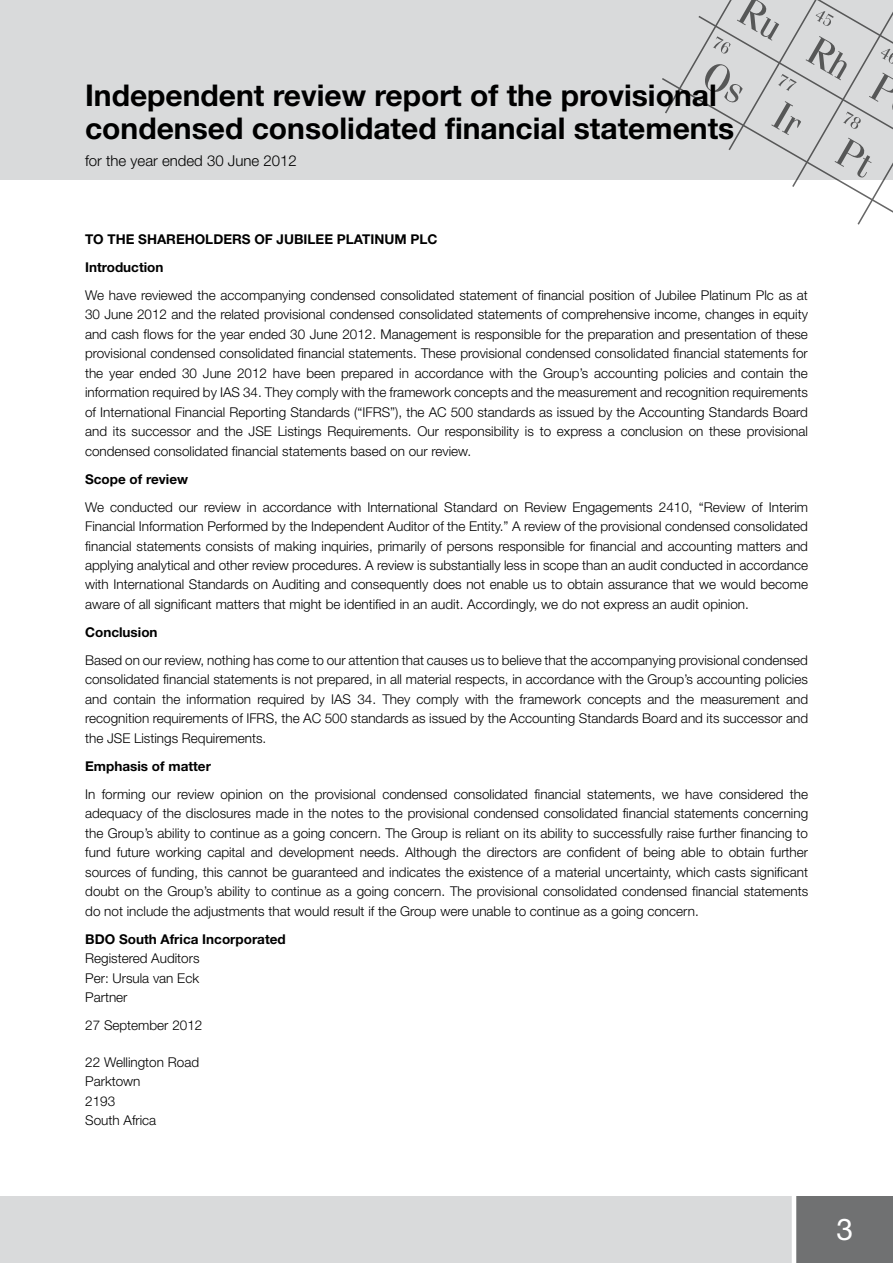
<style>
.page{position:relative;width:893px;height:1263px;background:#fff}
.page>*{position:absolute;margin:0;border:0;box-sizing:border-box;transform-origin:0 0}
.t1{font:700 30px/33px "Helvetica Neue LT Std";color:#000}
.t2{font:30px "Helvetica Neue LT Std";color:#fff}
.t3{font:300 15px "Helvetica Neue LT Std";color:#000}
.t4{font:300 13.5px/19.5px "Helvetica Neue LT Std";color:#000;text-align:justify}
.t5{font:700 13.5px/28px "Helvetica Neue LT Std";color:#000}
</style>
<div class="page">
<div style="left:0;top:0;width:893px;height:180px;background:#d9dadb"></div>
<div style="left:0;top:1196px;width:893px;height:67px;background:#d9dadb"></div>
<svg style="left:662px;top:0;width:231px;height:225px"></svg>
<div style="left:794px;top:1196px;width:99px;height:67px;background:#707172"></div>
<hr style="left:792px;top:1190px;width:4px;height:73px;background:#fff">
<h1 class="t1" style="left:85px;top:79px;width:651px">Independent review report of the provisional condensed consolidated financial statements</h1>
<p class="t3" style="left:85px;top:152px;width:213px">for the year ended 30 June 2012</p>
<p class="t5" style="left:85px;top:224px;width:354px">TO THE SHAREHOLDERS OF JUBILEE PLATINUM PLC<br>Introduction</p>
<p class="t4" style="left:85px;top:285px;width:724px">We have reviewed the accompanying condensed consolidated statement of financial position of Jubilee Platinum Plc as at 30 June 2012 and the related provisional condensed consolidated statements of comprehensive income, changes in equity and cash flows for the year ended 30 June 2012. Management is responsible for the preparation and presentation of these provisional condensed consolidated financial statements. These provisional condensed consolidated financial statements for the year ended 30 June 2012 have been prepared in accordance with the Group’s accounting policies and contain the information required by IAS 34. They comply with the framework concepts and the measurement and recognition requirements of International Financial Reporting Standards (“IFRS”), the AC 500 standards as issued by the Accounting Standards Board and its successor and the JSE Listings Requirements. Our responsibility is to express a conclusion on these provisional condensed consolidated financial statements based on our review.</p>
<p class="t5" style="left:85px;top:464px;width:105px">Scope of review</p>
<p class="t4" style="left:85px;top:497px;width:724px">We conducted our review in accordance with International Standard on Review Engagements 2410, “Review of Interim Financial Information Performed by the Independent Auditor of the Entity.” A review of the provisional condensed consolidated financial statements consists of making inquiries, primarily of persons responsible for financial and accounting matters and applying analytical and other review procedures. A review is substantially less in scope than an audit conducted in accordance with International Standards on Auditing and consequently does not enable us to obtain assurance that we would become aware of all significant matters that might be identified in an audit. Accordingly, we do not express an audit opinion.</p>
<p class="t5" style="left:85px;top:618px;width:74px">Conclusion</p>
<p class="t4" style="left:85px;top:650px;width:724px">Based on our review, nothing has come to our attention that causes us to believe that the accompanying provisional condensed consolidated financial statements is not prepared, in all material respects, in accordance with the Group’s accounting policies and contain the information required by IAS 34. They comply with the framework concepts and the measurement and recognition requirements of IFRS, the AC 500 standards as issued by the Accounting Standards Board and its successor and the JSE Listings Requirements.</p>
<p class="t5" style="left:85px;top:752px;width:127px">Emphasis of matter</p>
<p class="t4" style="left:85px;top:784px;width:724px">In forming our review opinion on the provisional condensed consolidated financial statements, we have considered the adequacy of the disclosures made in the notes to the provisional condensed consolidated financial statements concerning the Group’s ability to continue as a going concern. The Group is reliant on its ability to successfully raise further financing to fund future working capital and development needs. Although the directors are confident of being able to obtain further sources of funding, this cannot be guaranteed and indicates the existence of a material uncertainty, which casts significant doubt on the Group’s ability to continue as a going concern. The provisional consolidated condensed financial statements do not include the adjustments that would result if the Group were unable to continue as a going concern.</p>
<p class="t5" style="left:85px;top:925px;width:202px">BDO South Africa Incorporated</p>
<p class="t4" style="left:85px;top:949px;width:116px">Registered Auditors Per: Ursula van Eck Partner</p>
<p class="t4" style="left:85px;top:1015px;width:119px">27 September 2012</p>
<p class="t4" style="left:85px;top:1052px;width:115px;text-align:left">22 Wellington Road<br>Parktown<br>2193<br>South Africa</p>
<h1 class="t2" style="left:837px;top:1211px;width:18px">3</h1>
</div>
